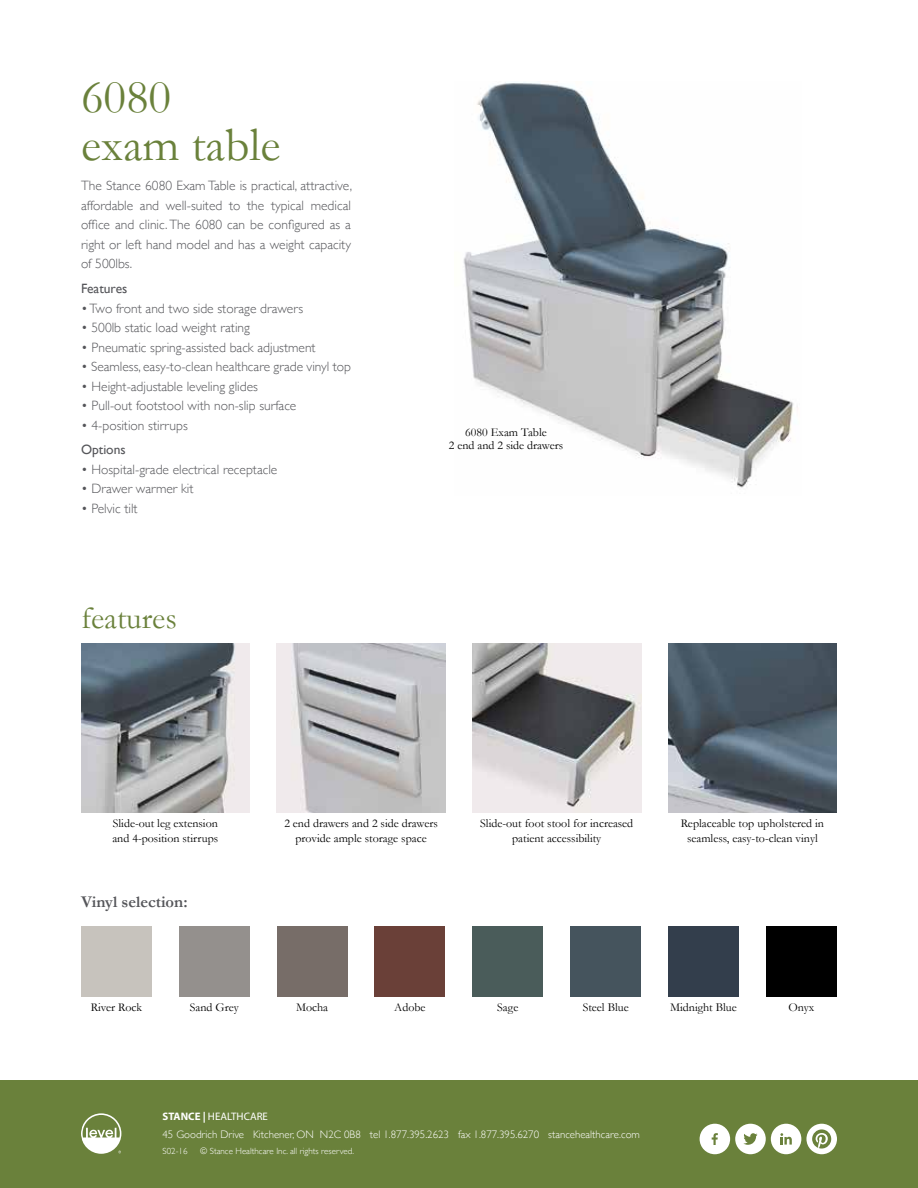
<style>
.page{position:relative;width:918px;height:1188px;background:#fff}
.page>*{position:absolute;margin:0;border:0;box-sizing:border-box;transform-origin:0 0}
.t1{font:48px/48px "Garamond";color:#6a813b}
.t2{font:31.5px "Garamond";color:#6a813b}
.t3{font:700 16.5px "Garamond";color:#55565a}
.t4{font:300 13.5px/19.5px "Gill Sans";color:#55565a;text-align:justify}
.t5{font:13.5px "Gill Sans";color:#55565a}
.t6{font:12px/14.4px "Garamond";color:#000;text-align:center}
.t7{font:300 10.8px "Gill Sans";color:#fff}
.t8{font:10.8px "Myriad Pro";color:#fff}
.t9{font:300 9px "Gill Sans";color:#fff}
.s1{font-weight:700}
</style>
<div class="page">
<div style="left:81px;top:926px;width:71px;height:71px;background:#c7c3bd"></div>
<div style="left:179px;top:926px;width:71px;height:71px;background:#94908d"></div>
<div style="left:277px;top:926px;width:71px;height:71px;background:#776d68"></div>
<div style="left:375px;top:926px;width:70px;height:71px;background:#6a4038"></div>
<div style="left:472px;top:926px;width:71px;height:71px;background:#4a5c5a"></div>
<div style="left:570px;top:926px;width:71px;height:71px;background:#45545d"></div>
<div style="left:668px;top:926px;width:71px;height:71px;background:#333e4c"></div>
<div style="left:766px;top:926px;width:71px;height:71px;background:#000"></div>
<img style="left:463px;top:82px;width:331px;height:406px">
<img style="left:81px;top:644px;width:169px;height:169px">
<img style="left:277px;top:644px;width:168px;height:169px">
<img style="left:472px;top:644px;width:169px;height:169px">
<img style="left:668px;top:644px;width:169px;height:169px">
<div style="left:0;top:1080px;width:918px;height:108px;background:#6a813b"></div>
<svg style="left:81px;top:1113px;width:40px;height:41px"></svg>
<div style="left:700px;top:1124px;width:30px;height:30px;background:#fff;border-radius:50%"></div>
<div style="left:735px;top:1124px;width:31px;height:30px;background:#fff;border-radius:50%"></div>
<div style="left:771px;top:1124px;width:30px;height:30px;background:#fff;border-radius:50%"></div>
<div style="left:806px;top:1124px;width:31px;height:30px;background:#fff;border-radius:50%"></div>
<svg style="left:712px;top:1133px;width:6px;height:12px"></svg>
<svg style="left:743px;top:1133px;width:15px;height:12px"></svg>
<svg style="left:780px;top:1133px;width:12px;height:12px"></svg>
<svg style="left:812px;top:1129px;width:19px;height:20px"></svg>
<h1 class="t1" style="left:81px;top:73px;width:201px">6080 exam table</h1>
<p class="t4" style="left:81px;top:175px;width:273px">The Stance 6080 Exam Table is practical, attractive, affordable and well-suited to the typical medical office and clinic. The 6080 can be configured as a right or left hand model and has a weight capacity of 500lbs.</p>
<p class="t5" style="left:81px;top:281px;width:48px">Features</p>
<p class="t4" style="left:81px;top:298px;width:224px">• Two front and two side storage drawers</p>
<p class="t4" style="left:81px;top:317px;width:170px">• 500lb static load weight rating</p>
<p class="t4" style="left:81px;top:337px;width:236px">• Pneumatic spring-assisted back adjustment</p>
<p class="t4" style="left:81px;top:356px;width:272px">• Seamless, easy-to-clean healthcare grade vinyl top</p>
<p class="t4" style="left:81px;top:376px;width:178px">• Height-adjustable leveling glides</p>
<p class="t4" style="left:81px;top:395px;width:217px">• Pull-out footstool with non-slip surface</p>
<p class="t4" style="left:81px;top:415px;width:108px">• 4-position stirrups</p>
<p class="t5" style="left:81px;top:442px;width:46px">Options</p>
<p class="t4" style="left:81px;top:459px;width:198px">• Hospital-grade electrical receptacle</p>
<p class="t4" style="left:81px;top:479px;width:114px">• Drawer warmer kit</p>
<p class="t4" style="left:81px;top:498px;width:58px">• Pelvic tilt</p>
<h2 class="t2" style="left:81px;top:599px;width:97px">features</h2>
<p class="t6" style="left:449px;top:425px;width:116px;line-height:13.5px">6080 Exam Table<br>2 end and 2 side drawers</p>
<p class="t6" style="left:112px;top:816px;width:107px;text-align:left">Slide-out leg extension and 4-position stirrups</p>
<p class="t6" style="left:284px;top:816px;width:155px">2 end drawers and 2 side drawers provide ample storage space</p>
<p class="t6" style="left:480px;top:816px;width:155px">Slide-out foot stool for increased patient accessibility</p>
<p class="t6" style="left:681px;top:816px;width:145px">Replaceable top upholstered in seamless, easy-to-clean vinyl</p>
<p class="t3" style="left:81px;top:892px;width:108px">Vinyl selection:</p>
<p class="t6" style="left:91px;top:1000px;width:53px">River Rock</p>
<p class="t6" style="left:190px;top:1000px;width:50px">Sand Grey</p>
<p class="t6" style="left:296px;top:1000px;width:33px">Mocha</p>
<p class="t6" style="left:394px;top:1000px;width:33px">Adobe</p>
<p class="t6" style="left:497px;top:1000px;width:23px">Sage</p>
<p class="t6" style="left:583px;top:1000px;width:48px">Steel Blue</p>
<p class="t6" style="left:670px;top:1000px;width:68px">Midnight Blue</p>
<p class="t6" style="left:788px;top:1000px;width:27px">Onyx</p>
<p class="t8" style="left:163px;top:1111px;width:107px"><span class="s1">STANCE |</span> HEALTHCARE</p>
<p class="t7" style="left:163px;top:1126px;width:479px">45 Goodrich Drive Kitchener, ON N2C 0B8 tel 1.877.395.2623 fax 1.877.395.6270 stancehealthcare.com</p>
<p class="t9" style="left:163px;top:1144px;width:27px">S02-16</p>
<p class="t9" style="left:200px;top:1144px;width:155px">© Stance Healthcare Inc. all rights reserved.</p>
</div>
